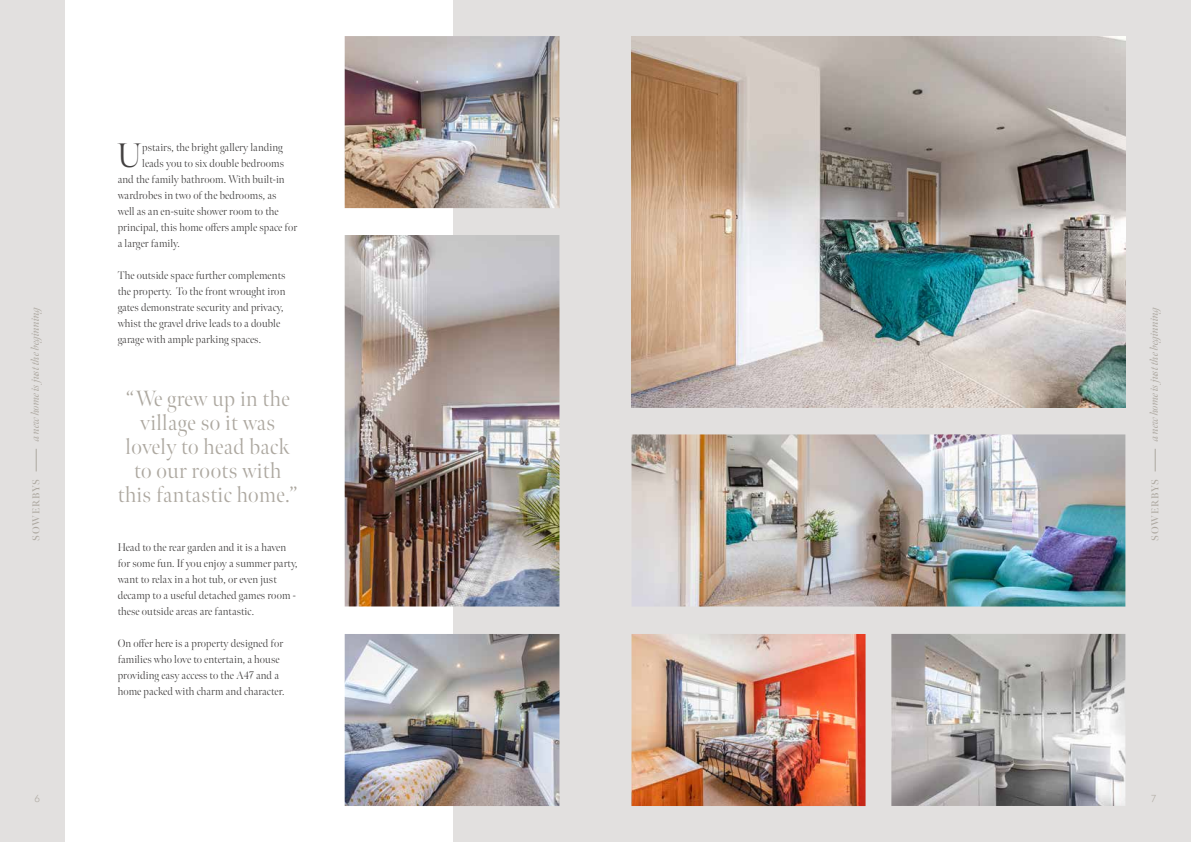
<style>
.page{position:relative;width:1191px;height:842px;background:#fff}
.page>*{position:absolute;margin:0;border:0;box-sizing:border-box;transform-origin:0 0}
.t1{font:300 34px "Meno Banner";color:#434141}
.t2{font:300 22px/24px "Meno Banner";letter-spacing:.02em;color:#ada8a0;text-align:center}
.t3{font:300 11px/16px "Meno Banner";letter-spacing:.01em;color:#434141}
.t4{font:italic 11px "Meno Banner";letter-spacing:-.01em;color:#ada8a0}
.t5{font:600 10px "Meno Banner";letter-spacing:.08em;color:#ada8a0}
.t6{font:300 10px "Quasimoda";color:#ada8a0}
</style>
<div class="page">
<div style="left:0;top:0;width:595px;height:842px;background:#e2e0df"></div>
<div style="left:595px;top:0;width:596px;height:842px;background:#e2e0df"></div>
<svg style="left:36px;top:449px;width:1px;height:22px"></svg>
<svg style="left:1155px;top:449px;width:1px;height:22px"></svg>
<div style="left:65px;top:0;width:387px;height:842px;background:#fff"></div>
<img style="left:631px;top:36px;width:494px;height:372px">
<img style="left:891px;top:634px;width:234px;height:172px">
<img style="left:631px;top:434px;width:494px;height:172px">
<img style="left:345px;top:634px;width:214px;height:172px">
<img style="left:345px;top:36px;width:214px;height:172px">
<img style="left:345px;top:235px;width:214px;height:371px">
<img style="left:631px;top:634px;width:234px;height:172px">
<h1 class="t1" style="left:117px;top:135px;width:26px">U</h1>
<p class="t3" style="left:142px;top:139px;width:142px">pstairs, the bright gallery landing</p>
<p class="t3" style="left:142px;top:155px;width:143px">leads you to six double bedrooms</p>
<p class="t3" style="left:118px;top:171px;width:168px">and the family bathroom. With built-in</p>
<p class="t3" style="left:118px;top:187px;width:160px">wardrobes in two of the bedrooms, as</p>
<p class="t3" style="left:118px;top:203px;width:163px">well as an en-suite shower room to the</p>
<p class="t3" style="left:118px;top:219px;width:181px">principal, this home offers ample space for</p>
<p class="t3" style="left:118px;top:235px;width:64px">a larger family.</p>
<p class="t3" style="left:118px;top:267px;width:169px">The outside space further complements the property. To the front wrought iron gates demonstrate security and privacy, whist the gravel drive leads to a double garage with ample parking spaces.</p>
<p class="t4" style="left:29px;top:441px;width:138px;rotate:-90deg">a new home is just the beginning</p>
<p class="t4" style="left:1147px;top:441px;width:138px;rotate:-90deg">a new home is just the beginning</p>
<h2 class="t2" style="left:118px;top:387px;width:181px">“We grew up in the village so it was lovely to head back to our roots with this fantastic home.”</h2>
<p class="t5" style="left:30px;top:541px;width:63px;rotate:-90deg">SOWERBYS</p>
<p class="t5" style="left:1149px;top:541px;width:63px;rotate:-90deg">SOWERBYS</p>
<p class="t3" style="left:118px;top:539px;width:181px">Head to the rear garden and it is a haven for some fun. If you enjoy a summer party, want to relax in a hot tub, or even just decamp to a useful detached games room - these outside areas are fantastic.</p>
<p class="t3" style="left:118px;top:635px;width:168px">On offer here is a property designed for families who love to entertain, a house providing easy access to the A47 and a home packed with charm and character.</p>
<p class="t6" style="left:35px;top:791px;width:7px">6</p>
<p class="t6" style="left:1151px;top:791px;width:6px">7</p>
</div>
